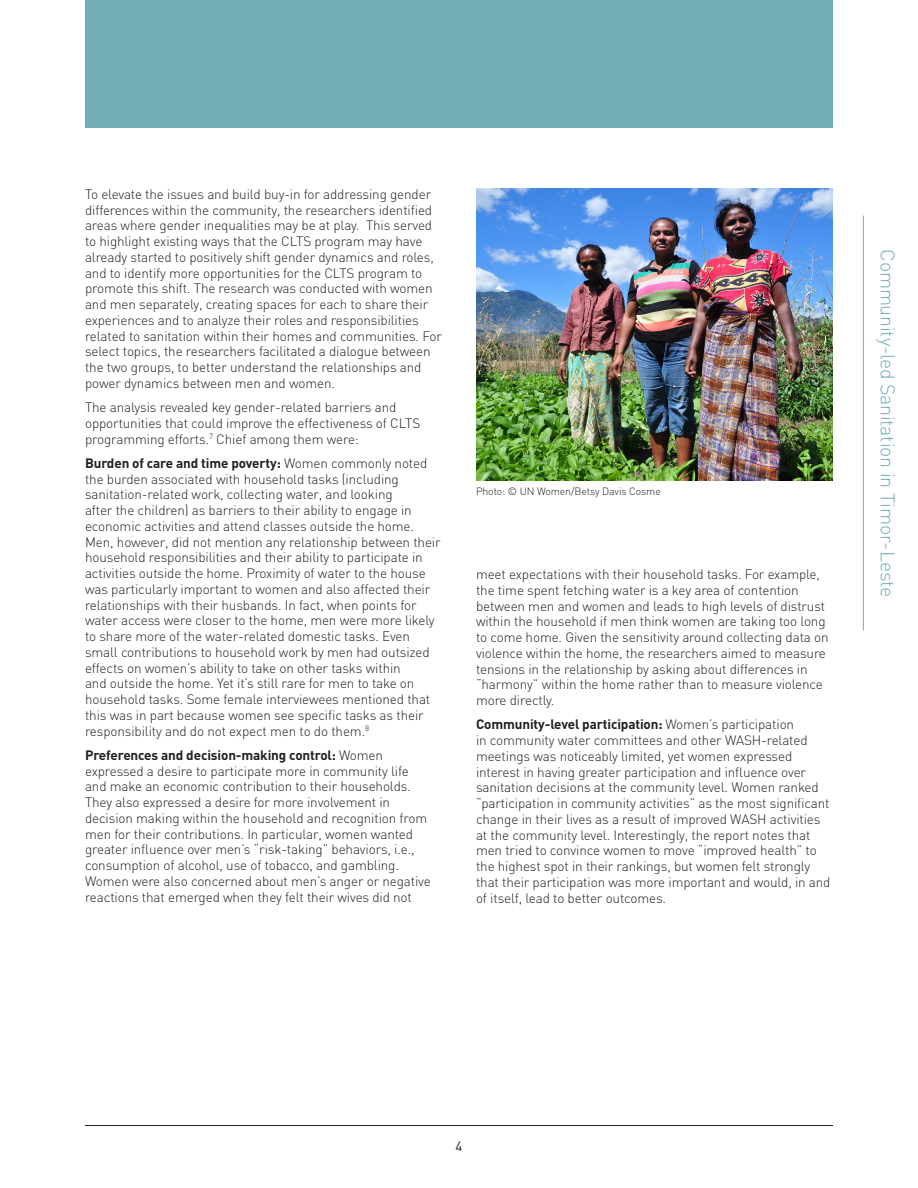
<style>
.page{position:relative;width:918px;height:1188px;background:#fff}
.page>*{position:absolute;margin:0;border:0;box-sizing:border-box;transform-origin:0 0}
.t1{font:300 19.5px "DIN";letter-spacing:-.01em;color:#72aeb6}
._01__Body_Copy{font:300 13.5px/15.8px "DIN";letter-spacing:-.01em;color:#231f20}
.t2{font:13.5px "DIN";color:#231f20}
._01__Body_Copy-2{font:300 10.5px "DIN";letter-spacing:-.01em;color:#231f20}
.s1{font-weight:700}
</style>
<div class="page">
<hr style="left:85px;top:1125px;width:748px;height:1px;background:#231f20">
<hr style="left:863px;top:216px;width:1px;height:415px;background:#72aeb6">
<div style="left:85px;top:0;width:748px;height:128px;background:#72aeb6"></div>
<img style="left:476px;top:188px;width:357px;height:292px">
<p class="_01__Body_Copy" style="left:85px;top:186px;width:358px">To elevate the issues and build buy-in for addressing gender differences within the community, the researchers identified areas where gender inequalities may be at play. This served to highlight existing ways that the CLTS program may have already started to positively shift gender dynamics and roles, and to identify more opportunities for the CLTS program to promote this shift. The research was conducted with women and men separately, creating spaces for each to share their experiences and to analyze their roles and responsibilities related to sanitation within their homes and communities. For select topics, the researchers facilitated a dialogue between the two groups, to better understand the relationships and power dynamics between men and women.</p>
<p class="_01__Body_Copy" style="left:85px;top:399px;width:337px">The analysis revealed key gender-related barriers and opportunities that could improve the effectiveness of CLTS programming efforts.<sup>7</sup> Chief among them were:</p>
<p class="_01__Body_Copy" style="left:85px;top:455px;width:357px"><span class="s1">Burden of care and time poverty:</span> Women commonly noted the burden associated with household tasks (including sanitation-related work, collecting water, and looking<br>after the children) as barriers to their ability to engage in economic activities and attend classes outside the home.<br>Men, however, did not mention any relationship between their household responsibilities and their ability to participate in activities outside the home. Proximity of water to the house was particularly important to women and also affected their relationships with their husbands. In fact, when points for water access were closer to the home, men were more likely to share more of the water-related domestic tasks. Even small contributions to household work by men had outsized effects on women’s ability to take on other tasks within<br>and outside the home. Yet it’s still rare for men to take on household tasks. Some female interviewees mentioned that this was in part because women see specific tasks as their responsibility and do not expect men to do them.<sup>8</sup></p>
<p class="_01__Body_Copy" style="left:85px;top:747px;width:347px"><span class="s1">Preferences and decision-making control:</span> Women expressed a desire to participate more in community life and make an economic contribution to their households.<br>They also expressed a desire for more involvement in decision making within the household and recognition from men for their contributions. In particular, women wanted greater influence over men’s “risk-taking” behaviors, i.e., consumption of alcohol, use of tobacco, and gambling.<br>Women were also concerned about men’s anger or negative reactions that emerged when they felt their wives did not</p>
<p class="_01__Body_Copy-2" style="left:476px;top:485px;width:186px">Photo: © UN Women/Betsy Davis Cosme</p>
<p class="_01__Body_Copy" style="left:476px;top:566px;width:354px">meet expectations with their household tasks. For example, the time spent fetching water is a key area of contention between men and women and leads to high levels of distrust within the household if men think women are taking too long to come home. Given the sensitivity around collecting data on violence within the home, the researchers aimed to measure tensions in the relationship by asking about differences in “harmony” within the home rather than to measure violence more directly.</p>
<p class="_01__Body_Copy" style="left:476px;top:716px;width:356px"><span class="s1">Community-level participation:</span> Women’s participation<br>in community water committees and other WASH-related meetings was noticeably limited, yet women expressed interest in having greater participation and influence over sanitation decisions at the community level. Women ranked “participation in community activities” as the most significant change in their lives as a result of improved WASH activities at the community level. Interestingly, the report notes that men tried to convince women to move “improved health” to the highest spot in their rankings, but women felt strongly that their participation was more important and would, in and of itself, lead to better outcomes.</p>
<h1 class="t1" style="left:900px;top:249px;width:349px;rotate:90deg">Community-led Sanitation in Timor-Leste</h1>
<p class="t2" style="left:455px;top:1138px;width:9px">4</p>
</div>
